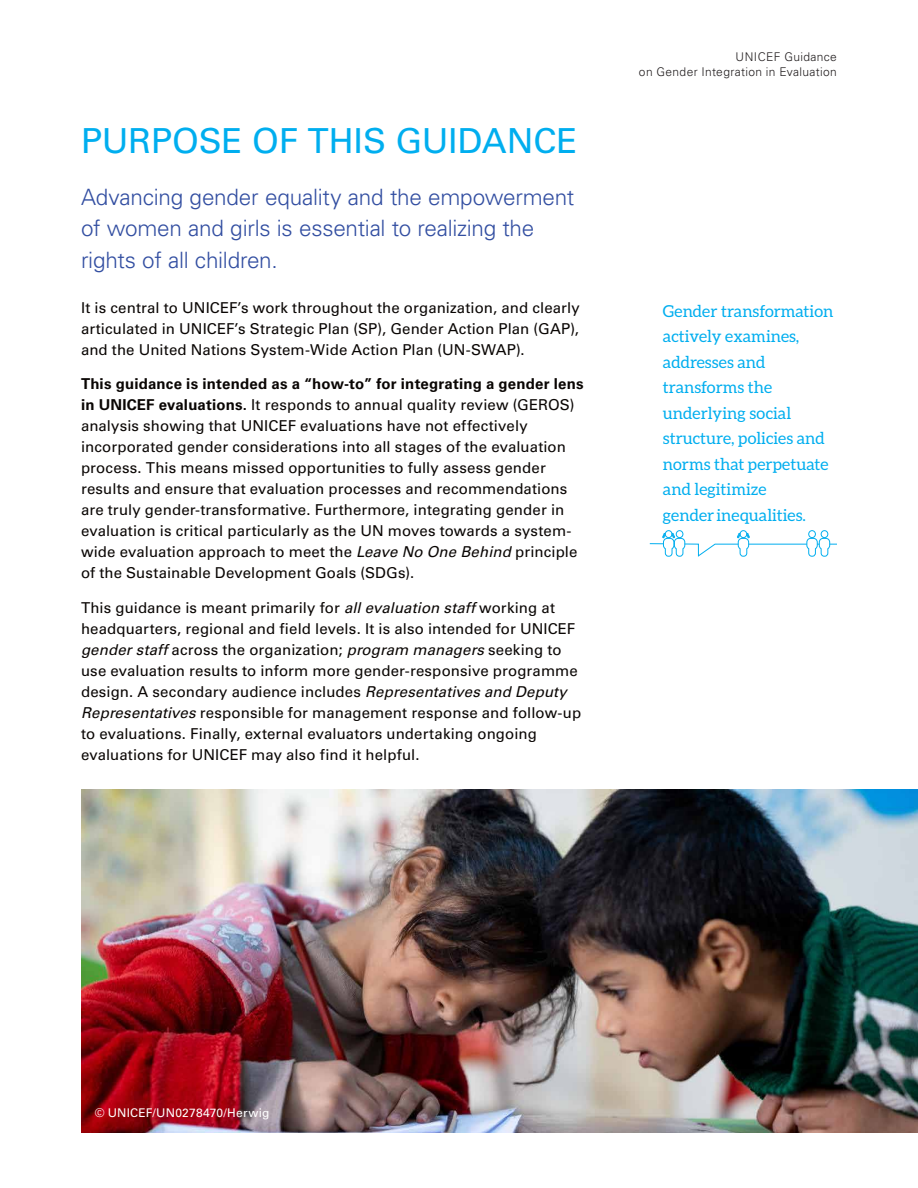
<style>
.page{position:relative;width:918px;height:1188px;background:#fff}
.page>*{position:absolute;margin:0;border:0;box-sizing:border-box;transform-origin:0 0}
.t1{font:34.5px "Univers LT Std";letter-spacing:-.01em;color:#00aeef}
.t2{font:300 22.5px/31.5px "Univers LT Std";letter-spacing:-.01em;color:#324ea1}
.t3{font:16.5px/25.5px "Aleo";color:#00aeef}
.t4{font:15px/21px "Univers LT Std";letter-spacing:.005em;color:#0a0604}
.t5{font:300 12px/15px "Univers LT Std";letter-spacing:.03em;color:#231f20;text-align:right}
.t6{font:12px "Univers LT Std";letter-spacing:.015em;color:#fff}
.s1{font-weight:700}
.s2{font-style:italic}
</style>
<div class="page">
<img style="left:81px;top:789px;width:837px;height:344px">
<div style="left:676px;top:530px;width:7px;height:8px;border:1px solid #00aeef;border-radius:50%"></div>
<div style="left:665px;top:530px;width:7px;height:8px;border:1px solid #00aeef;border-radius:50%"></div>
<div style="left:808px;top:530px;width:8px;height:8px;border:1px solid #00aeef;border-radius:50%"></div>
<div style="left:821px;top:530px;width:7px;height:8px;border:1px solid #00aeef;border-radius:50%"></div>
<div style="left:740px;top:530px;width:7px;height:8px;border:1px solid #00aeef;border-radius:50%"></div>
<svg style="left:649px;top:533px;width:188px;height:24px"></svg>
<h1 class="t1" style="left:81px;top:121px;width:498px">PURPOSE OF THIS GUIDANCE</h1>
<h2 class="t2" style="left:81px;top:181px;width:495px">Advancing gender equality and the empowerment of women and girls is essential to realizing the rights of all children.</h2>
<p class="t4" style="left:81px;top:297px;width:500px;text-align:justify">It is central to UNICEF’s work throughout the organization, and clearly articulated in UNICEF’s Strategic Plan (SP), Gender Action Plan (GAP), and the United Nations System-Wide Action Plan (UN-SWAP).</p>
<p class="t4" style="left:81px;top:374px;width:504px"><span class="s1">This guidance is intended as a “how-to” for integrating a gender lens in UNICEF evaluations.</span> It responds to annual quality review (GEROS) analysis showing that UNICEF evaluations have not effectively incorporated gender considerations into all stages of the evaluation process. This means missed opportunities to fully assess gender results and ensure that evaluation processes and recommendations are truly gender-transformative. Furthermore, integrating gender in evaluation is critical particularly as the UN moves towards a system&shy;wide evaluation approach to meet the <span class="s2">Leave No One Behind</span> principle of the Sustainable Development Goals (SDGs).</p>
<p class="t4" style="left:81px;top:597px;width:502px">This guidance is meant primarily for <span class="s2">all evaluation staff</span> working at headquarters, regional and field levels. It is also intended for UNICEF <span class="s2">gender staff</span> across the organization; <span class="s2">program managers</span> seeking to use evaluation results to inform more gender-responsive programme design. A secondary audience includes <span class="s2">Representatives and Deputy Representatives</span> responsible for management response and follow-up to evaluations. Finally, external evaluators undertaking ongoing evaluations for UNICEF may also find it helpful.</p>
<p class="t5" style="left:639px;top:49px;width:200px">UNICEF Guidance<br>on Gender Integration in Evaluation</p>
<p class="t3" style="left:663px;top:298px;width:172px">Gender transformation actively examines, addresses and transforms the underlying social structure, policies and norms that perpetuate and legitimize<br>gender inequalities.</p>
<p class="t6" style="left:95px;top:1106px;width:176px">© UNICEF/UN0278470/Herwig</p>
</div>
